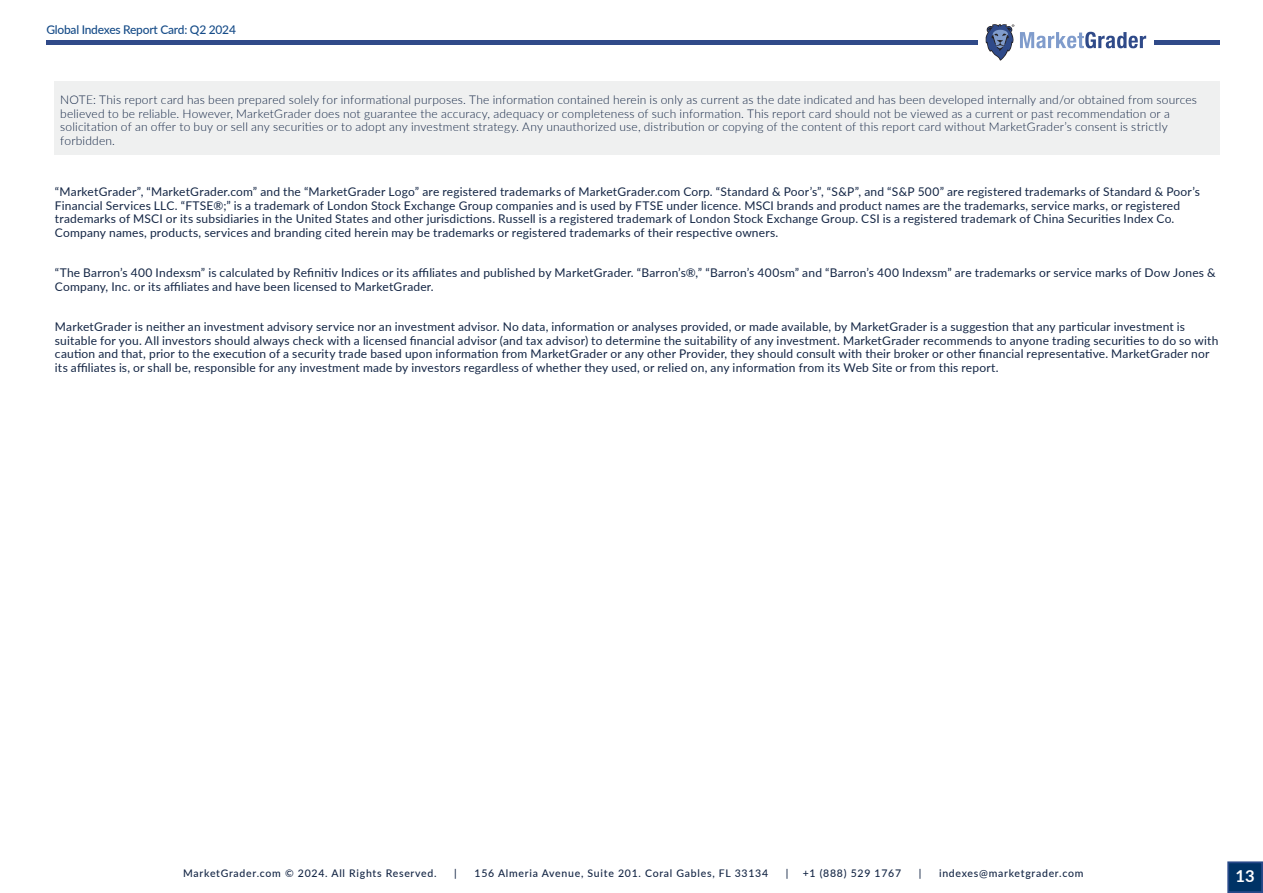
<style>
.page{position:relative;width:1263px;height:893px;background:#fff}
.page>*{position:absolute;margin:0;border:0;box-sizing:border-box;transform-origin:0 0}
.t1{font:700 16.5px "Lato";color:#fff}
.disclaimer{font:12px/13.5px "Lato";letter-spacing:.015em;color:#142645}
.disclaimer-2{font:300 12px/13.5px "Lato";letter-spacing:.015em;color:#142645}
.t2{font:500 12px "Lato";letter-spacing:-.02em;color:#164c88}
.t3{font:500 10.5px "Lato";letter-spacing:.07em;color:#142645}
</style>
<div class="page">
<svg style="left:986px;top:24px;width:28px;height:37px"></svg>
<svg style="left:1020px;top:32px;width:126px;height:16px"></svg>
<hr style="left:46px;top:40px;width:931px;height:4px;background:#304a89">
<hr style="left:1154px;top:40px;width:65px;height:4px;background:#304a89">
<div style="left:1227px;top:861px;width:36px;height:32px;background:#036;border:2px solid #274989"></div>
<div style="left:54px;top:81px;width:1166px;height:74px;background:#eff0f0"></div>
<p class="t2" style="left:46px;top:21px;width:191px">Global Indexes Report Card: Q2 2024</p>
<p class="disclaimer-2" style="left:60px;top:93px;width:1138px">NOTE: This report card has been prepared solely for informational purposes. The information contained herein is only as current as the date indicated and has been developed internally and/or obtained from sources believed to be reliable. However, MarketGrader does not guarantee the accuracy, adequacy or completeness of such information. This report card should not be viewed as a current or past recommendation or a solicitation of an offer to buy or sell any securities or to adopt any investment strategy. Any unauthorized use, distribution or copying of the content of this report card without MarketGrader’s consent is strictly forbidden.</p>
<p class="disclaimer" style="left:55px;top:185px;width:1146px">“MarketGrader”, “MarketGrader.com” and the “MarketGrader Logo” are registered trademarks of MarketGrader.com Corp. “Standard &amp; Poor’s”, “S&amp;P”, and “S&amp;P 500” are registered trademarks of Standard &amp; Poor’s Financial Services LLC. “FTSE®;” is a trademark of London Stock Exchange Group companies and is used by FTSE under licence. MSCI brands and product names are the trademarks, service marks, or registered trademarks of MSCI or its subsidiaries in the United States and other jurisdictions. Russell is a registered trademark of London Stock Exchange Group. CSI is a registered trademark of China Securities Index Co.<br>Company names, products, services and branding cited herein may be trademarks or registered trademarks of their respective owners.</p>
<p class="disclaimer" style="left:55px;top:266px;width:1162px">“The Barron’s 400 Indexsm” is calculated by Refinitiv Indices or its affiliates and published by MarketGrader. “Barron’s®,” “Barron’s 400sm” and “Barron’s 400 Indexsm” are trademarks or service marks of Dow Jones &amp;<br>Company, Inc. or its affiliates and have been licensed to MarketGrader.</p>
<p class="disclaimer" style="left:55px;top:320px;width:1165px">MarketGrader is neither an investment advisory service nor an investment advisor. No data, information or analyses provided, or made available, by MarketGrader is a suggestion that any particular investment is suitable for you. All investors should always check with a licensed financial advisor (and tax advisor) to determine the suitability of any investment. MarketGrader recommends to anyone trading securities to do so with caution and that, prior to the execution of a security trade based upon information from MarketGrader or any other Provider, they should consult with their broker or other financial representative. MarketGrader nor its affiliates is, or shall be, responsible for any investment made by investors regardless of whether they used, or relied on, any information from its Web Site or from this report.</p>
<p class="t3" style="left:183px;top:866px;width:255px">MarketGrader.com © 2024. All Rights Reserved.</p>
<p class="t3" style="left:454px;top:866px;width:4px">|</p>
<p class="t3" style="left:475px;top:866px;width:295px">156 Almeria Avenue, Suite 201. Coral Gables, FL 33134</p>
<p class="t3" style="left:786px;top:866px;width:4px">|</p>
<p class="t3" style="left:803px;top:866px;width:100px">+1 (888) 529 1767</p>
<p class="t3" style="left:919px;top:866px;width:4px">|</p>
<p class="t3" style="left:939px;top:866px;width:146px">indexes@marketgrader.com</p>
<h1 class="t1" style="left:1235px;top:864px;width:21px">13</h1>
</div>
